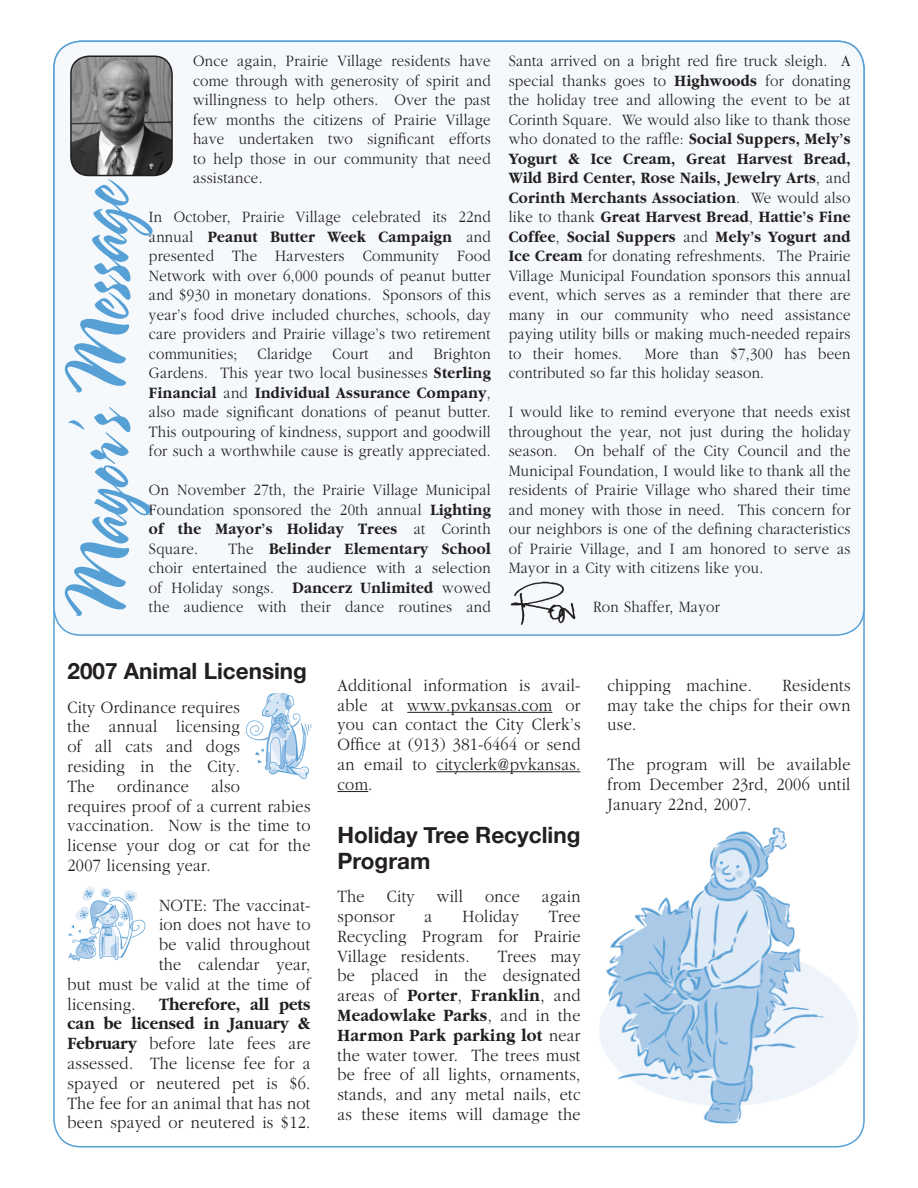
<style>
.page{position:relative;width:918px;height:1188px;background:#fff}
.page>*{position:absolute;margin:0;border:0;box-sizing:border-box;transform-origin:0 0}
.t1{font:90px "Spring LP";color:#56a0d5;scale:.73 1}
.Titles{font:700 22.5px/25.5px "Helvetica Neue";color:#231f20}
.Body{font:300 18px/19.8px "Garamond";letter-spacing:.02em;color:#231f20;text-align:justify;scale:.9 1}
.Body-2{font:300 16.5px/19.5px "Garamond";letter-spacing:.02em;color:#231f20;text-align:justify;scale:.9 1}
.s1{font-weight:700}
</style>
<div class="page">
<div style="left:54px;top:41px;width:810px;height:594px;background:#f5f9fc;border-radius:27px"></div>
<img style="left:71px;top:56px;width:101px;height:120px;border-radius:18px">
<div style="left:70px;top:56px;width:103px;height:120px;border:2px solid #231f20;border-radius:18px"></div>
<img style="left:510px;top:581px;width:66px;height:44px">
<hr style="left:407px;top:712px;width:145px;height:1px;background:#231f20">
<hr style="left:436px;top:771px;width:144px;height:1px;background:#231f20">
<hr style="left:338px;top:791px;width:30px;height:1px;background:#231f20">
<img style="left:247px;top:694px;width:65px;height:85px">
<img style="left:68px;top:887px;width:78px;height:75px">
<img style="left:599px;top:828px;width:259px;height:295px;border-radius:18px">
<p class="Body-2" style="left:193px;top:52px;width:332px">Once again, Prairie Village residents have come through with generosity of spirit and willingness to help others. Over the past few months the citizens of Prairie Village have undertaken two significant efforts to help those in our community that need assistance.</p>
<p class="Body-2" style="left:149px;top:208px;width:381px">In October, Prairie Village celebrated its 22nd annual <span class="s1">Peanut Butter Week Campaign</span> and presented The Harvesters Community Food Network with over 6,000 pounds of peanut butter and $930 in monetary donations. Sponsors of this year’s food drive included churches, schools, day care providers and Prairie village’s two retirement communities; Claridge Court and Brighton Gardens. This year two local businesses <span class="s1">Sterling Financial</span> and <span class="s1">Individual Assurance Company</span>, also made significant donations of peanut butter.<br>This outpouring of kindness, support and goodwill for such a worthwhile cause is greatly appreciated.</p>
<p class="Body-2" style="left:149px;top:481px;width:381px">On November 27th, the Prairie Village Municipal Foundation sponsored the 20th annual <span class="s1">Lighting of the Mayor’s Holiday Trees</span> at Corinth Square.</p>
<p class="t1" style="left:47px;top:622px;width:608px;rotate:-90deg">Mayor’s Message</p>
<p class="Body-2" style="left:149px;top:539px;width:381px;text-indent:80px">The <span class="s1">Belinder Elementary School </span>choir entertained the audience with a selection of Holiday songs. <span class="s1">Dancerz Unlimited</span> wowed the audience with their dance routines and</p>
<p class="Body-2" style="left:509px;top:52px;width:381px">Santa arrived on a bright red fire truck sleigh. A special thanks goes to <span class="s1">Highwoods</span> for donating the holiday tree and allowing the event to be at Corinth Square. We would also like to thank those who donated to the raffle: <span class="s1">Social Suppers, Mely’s Yogurt &amp; Ice Cream, Great Harvest Bread, Wild Bird Center, Rose Nails, Jewelry Arts</span>, and <span class="s1">Corinth Merchants Association</span>. We would also like to thank <span class="s1">Great Harvest Bread</span>, <span class="s1">Hattie’s Fine Coffee</span>, <span class="s1">Social Suppers</span> and <span class="s1">Mely’s Yogurt and Ice Cream</span> for donating refreshments. The Prairie Village Municipal Foundation sponsors this annual event, which serves as a reminder that there are many in our community who need assistance paying utility bills or making much-needed repairs to their homes.</p>
<p class="Body-2" style="left:509px;top:344px;width:381px;text-indent:136px">More than $7,300 has been contributed so far this holiday season.</p>
<p class="Body-2" style="left:509px;top:403px;width:381px">I would like to remind everyone that needs exist throughout the year, not just during the holiday season. On behalf of the City Council and the Municipal Foundation, I would like to thank all the residents of Prairie Village who shared their time and money with those in need. This concern for our neighbors is one of the defining characteristics of Prairie Village, and I am honored to serve as Mayor in a City with citizens like you.</p>
<p class="Body-2" style="left:593px;top:598px;width:142px">Ron Shaffer, Mayor</p>
<p class="Titles" style="left:68px;top:658px;width:241px">2007 Animal Licensing</p>
<p class="Body" style="left:68px;top:697px;width:272px;text-align:left">City Ordinance requires<br>the annual licensing<br>of all cats and dogs<br>residing in the City.<br>The ordinance also<br>requires proof of a current rabies vaccination. Now is the time to license your dog or cat for the<br>2007 licensing year.</p>
<p class="Body" style="left:159px;top:895px;width:170px">NOTE: The vaccinat-</p>
<p class="Body" style="left:159px;top:915px;width:170px">ion does not have to</p>
<p class="Body" style="left:159px;top:935px;width:170px">be valid throughout</p>
<p class="Body" style="left:159px;top:955px;width:170px">the calendar year,</p>
<p class="Body" style="left:68px;top:975px;width:272px">but must be valid at the time of</p>
<p class="Body" style="left:68px;top:994px;width:77px">licensing.</p>
<p class="Body" style="left:68px;top:994px;width:272px;text-indent:92px"><span class="s1">Therefore, all pets can be licensed in January &amp; February</span> before late fees are assessed. The license fee for a spayed or neutered pet is $6.<br>The fee for an animal that has not been spayed or neutered is $12.</p>
<p class="Body" style="left:338px;top:676px;width:272px">Additional information is avail&shy;able at www.pvkansas.com or you can contact the City Clerk’s Office at (913) 381-6464 or send an email to cityclerk@pvkansas. com.</p>
<p class="Titles" style="left:338px;top:822px;width:245px">Holiday Tree Recycling<br>Program</p>
<p class="Body" style="left:338px;top:887px;width:272px">The City will once again sponsor</p>
<p class="Body" style="left:425px;top:907px;width:10px">a</p>
<p class="Body" style="left:462px;top:907px;width:64px">Holiday</p>
<p class="Body" style="left:338px;top:907px;width:271px;text-indent:211px">Tree Recycling Program for Prairie Village residents.</p>
<p class="Body" style="left:337px;top:946px;width:272px;text-indent:160px">Trees may be placed in the designated areas of <span class="s1">Porter</span>, <span class="s1">Franklin</span>, and <span class="s1">Meadowlake Parks</span>, and in the <span class="s1">Harmon Park parking lot</span> near the water tower. The trees must be free of all lights, ornaments, stands, and any metal nails, etc as these items will damage the</p>
<p class="Body" style="left:608px;top:676px;width:272px;text-indent:175px">Residents may take the chips for their own use.</p>
<p class="Body" style="left:608px;top:755px;width:272px">The program will be available from December 23rd, 2006 until January 22nd, 2007.</p>
<p class="Body" style="left:608px;top:676px;width:162px">chipping machine.</p>
</div>
